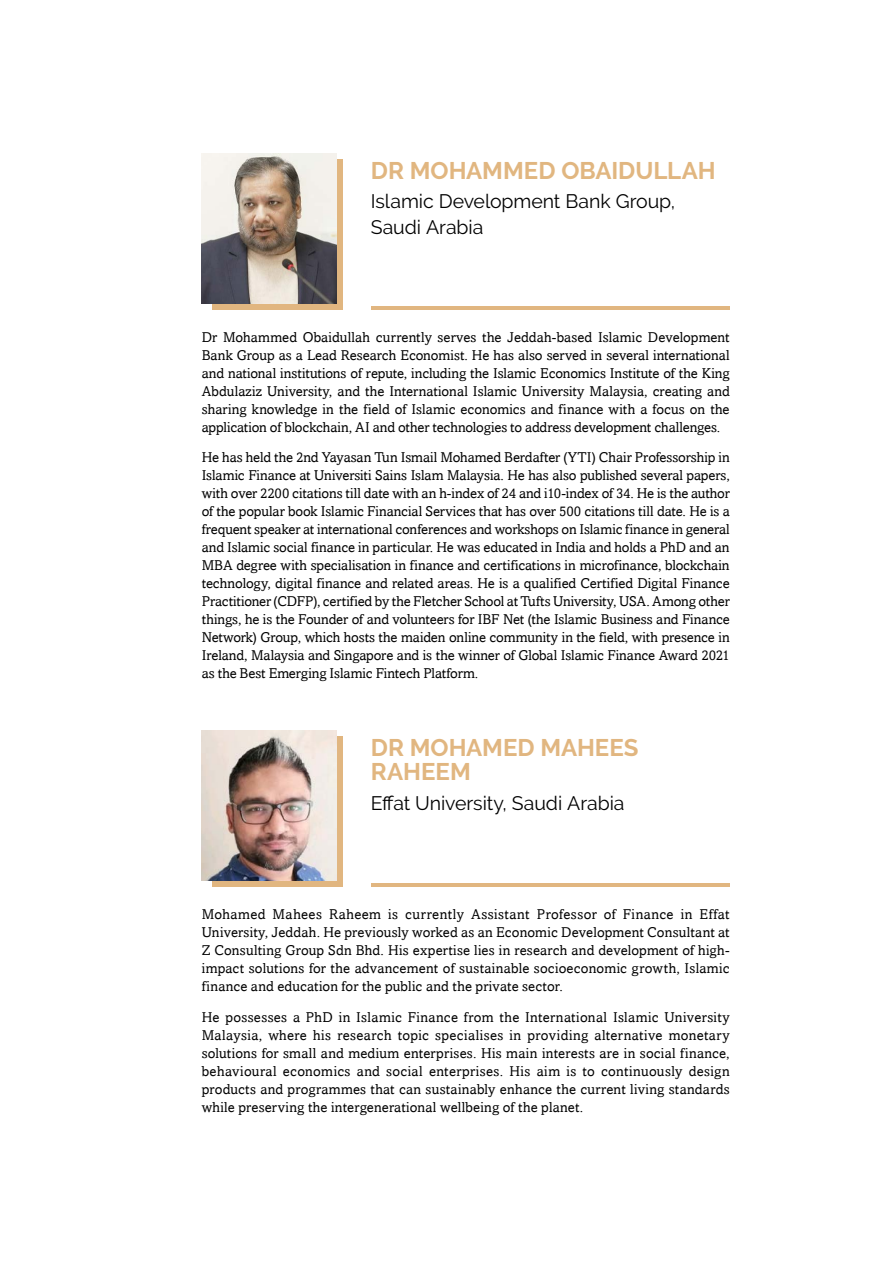
<style>
.page{position:relative;width:893px;height:1263px;background:#fff}
.page>*{position:absolute;margin:0;border:0;box-sizing:border-box;transform-origin:0 0}
.t1{font:700 24px/24px "Raleway";color:#e1b680}
.t2{font:19.5px/25.5px "Raleway";letter-spacing:-.005em;color:#000}
.t3{font:14.25px/18px "Amasis";letter-spacing:.005em;color:#000;text-align:justify}
</style>
<div class="page">
<div style="left:212px;top:159px;width:131px;height:150px;background:#e1b680"></div>
<div style="left:212px;top:736px;width:131px;height:150px;background:#e1b680"></div>
<img style="left:202px;top:153px;width:135px;height:150px">
<img style="left:202px;top:730px;width:135px;height:151px">
<hr style="left:371px;top:306px;width:359px;height:3px;background:#e1b680">
<hr style="left:371px;top:883px;width:359px;height:3px;background:#e1b680">
<h1 class="t1" style="left:371px;top:158px;width:346px">DR MOHAMMED OBAIDULLAH</h1>
<h2 class="t2" style="left:371px;top:189px;width:306px">Islamic Development Bank Group,<br>Saudi Arabia</h2>
<p class="t3" style="left:202px;top:328px;width:529px">Dr Mohammed Obaidullah currently serves the Jeddah-based Islamic Development Bank Group as a Lead Research Economist. He has also served in several international and national institutions of repute, including the Islamic Economics Institute of the King Abdulaziz University, and the International Islamic University Malaysia, creating and sharing knowledge in the field of Islamic economics and finance with a focus on the application of blockchain, AI and other technologies to address development challenges.</p>
<p class="t3" style="left:202px;top:448px;width:530px">He has held the 2nd Yayasan Tun Ismail Mohamed Berdafter (YTI) Chair Professorship in Islamic Finance at Universiti Sains Islam Malaysia. He has also published several papers, with over 2200 citations till date with an h-index of 24 and i10-index of 34. He is the author of the popular book Islamic Financial Services that has over 500 citations till date. He is a frequent speaker at international conferences and workshops on Islamic finance in general and Islamic social finance in particular. He was educated in India and holds a PhD and an MBA degree with specialisation in finance and certifications in microfinance, blockchain technology, digital finance and related areas. He is a qualified Certified Digital Finance Practitioner (CDFP), certified by the Fletcher School at Tufts University, USA. Among other things, he is the Founder of and volunteers for IBF Net (the Islamic Business and Finance Network) Group, which hosts the maiden online community in the field, with presence in Ireland, Malaysia and Singapore and is the winner of Global Islamic Finance Award 2021 as the Best Emerging Islamic Fintech Platform.</p>
<h1 class="t1" style="left:371px;top:735px;width:269px">DR MOHAMED MAHEES<br>RAHEEM</h1>
<h2 class="t2" style="left:371px;top:790px;width:255px">Effat University, Saudi Arabia</h2>
<p class="t3" style="left:202px;top:905px;width:529px">Mohamed Mahees Raheem is currently Assistant Professor of Finance in Effat University, Jeddah. He previously worked as an Economic Development Consultant at Z Consulting Group Sdn Bhd. His expertise lies in research and development of high&shy;impact solutions for the advancement of sustainable socioeconomic growth, Islamic finance and education for the public and the private sector.</p>
<p class="t3" style="left:202px;top:1008px;width:529px">He possesses a PhD in Islamic Finance from the International Islamic University Malaysia, where his research topic specialises in providing alternative monetary solutions for small and medium enterprises. His main interests are in social finance, behavioural economics and social enterprises. His aim is to continuously design products and programmes that can sustainably enhance the current living standards while preserving the intergenerational wellbeing of the planet.</p>
</div>
